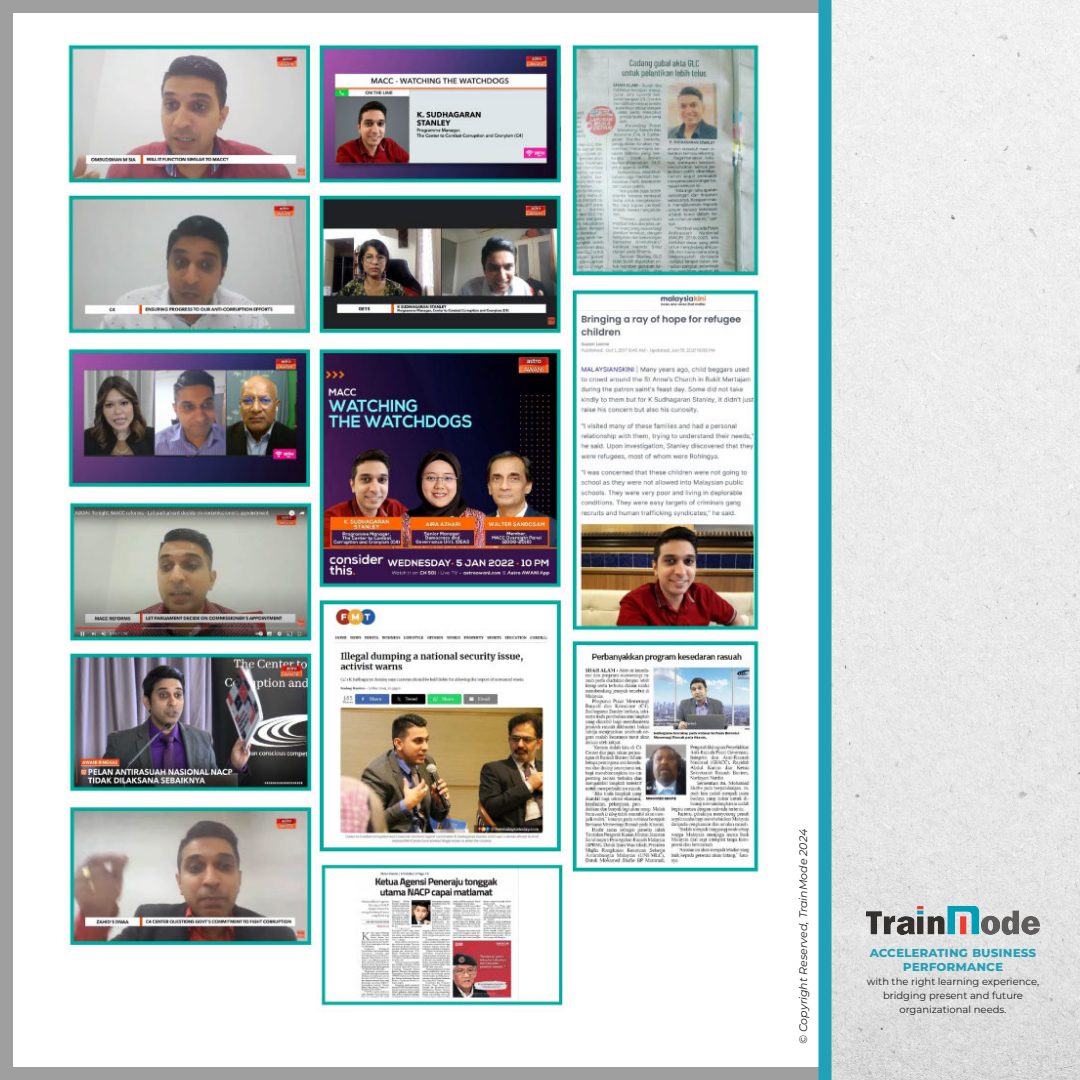
<style>
.page{position:relative;width:1080px;height:1080px;background:#fff}
.page>*{position:absolute;margin:0;border:0;box-sizing:border-box;transform-origin:0 0}
.t1{font:700 14px/14px "Montserrat";color:#21a0b6;text-align:center}
.t2{font:italic 11px "Montserrat";color:#231f20}
.t3{font:10px/14px "Montserrat";color:#231f20;text-align:center}
</style>
<div class="page">
<div style="left:0;top:1067px;width:823px;height:13px;background:#9f9f9f"></div>
<div style="left:0;top:0;width:824px;height:14px;background:#9f9f9f"></div>
<img style="left:832px;top:0;width:248px;height:1080px">
<img style="left:867px;top:906px;width:172px;height:29px">
<div style="left:818px;top:0;width:14px;height:1080px;background:#21a0b6"></div>
<div style="left:0;top:0;width:13px;height:1080px;background:#9f9f9f"></div>
<img style="left:67px;top:44px;width:695px;height:963px">
<p class="t2" style="left:796px;top:1044px;width:216px;rotate:-90deg">© Copyright Reserved, TrainMode 2024</p>
<h1 class="t1" style="left:870px;top:944px;width:168px">accelerating business performance</h1>
<p class="t3" style="left:867px;top:974px;width:174px">with the right learning experience, bridging present and future organizational needs.</p>
</div>
